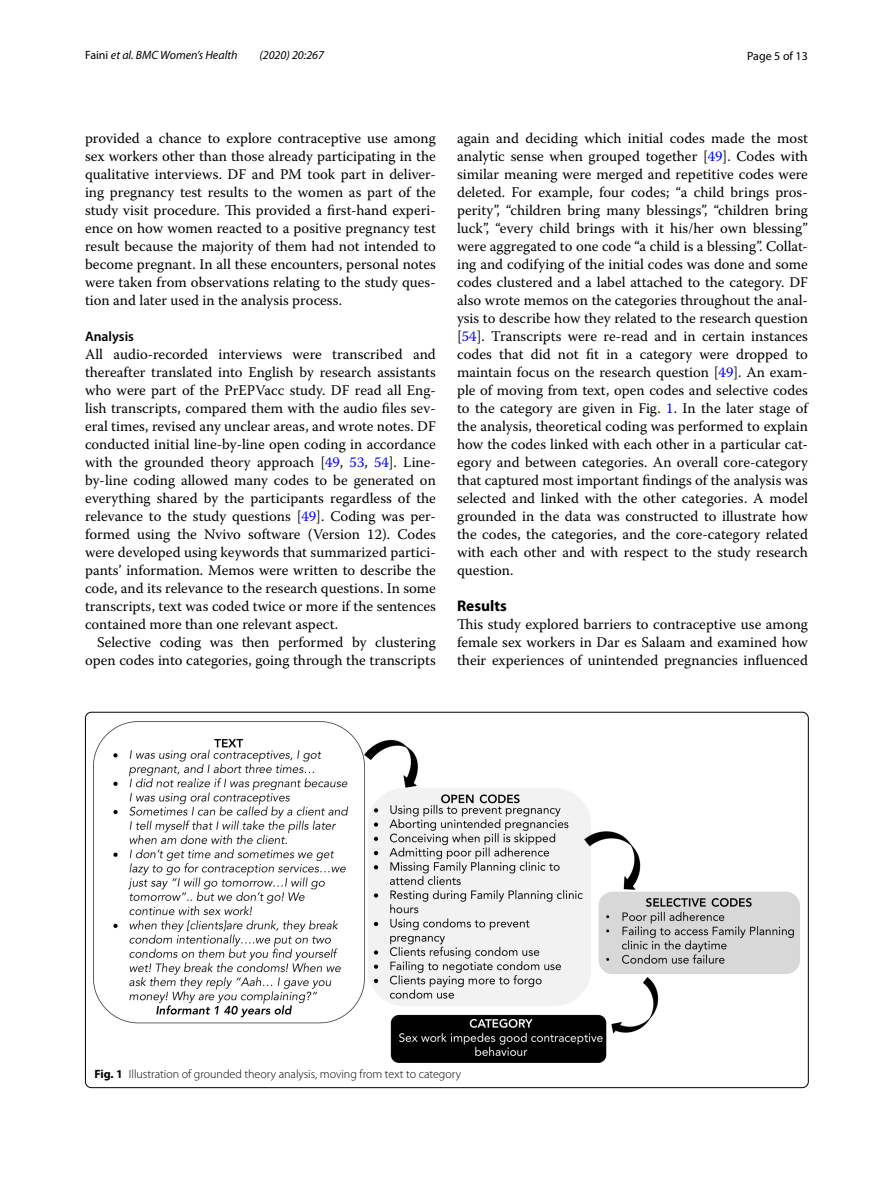
<style>
.page{position:relative;width:893px;height:1187px;background:#fff}
.page>*{position:absolute;margin:0;border:0;box-sizing:border-box;transform-origin:0 0}
.t1{font:700 15.45px "Myriad Pro";color:#000}
.t2{font:14.7px/18px "Warnock Pro";color:#000;text-align:justify}
.t3{font:600 13.8px "Myriad Pro";color:#000}
.t4{font:300 12px "Myriad Pro";color:#000}
.t5{font:italic 12px "Myriad Pro";color:#000}
.t6{font:12px "Myriad Pro";color:#000}
.s1{font-style:normal}
.s2{color:#00f}
.s3{font-weight:700}
</style>
<div class="page">
<img style="left:94px;top:721px;width:706px;height:341px">
<p class="t5" style="left:85px;top:48px;width:154px"><span class="s1">Faini</span> et al. BMC Women’s Health</p>
<p class="t5" style="left:259px;top:48px;width:66px">(2020) 20:267</p>
<p class="t6" style="left:747px;top:48px;width:62px">Page 5 of 13</p>
<p class="t2" style="left:85px;top:128px;width:352px">provided a chance to explore contraceptive use among sex workers other than those already participating in the qualitative interviews. DF and PM took part in deliver&shy;ing pregnancy test results to the women as part of the study visit procedure. This provided a first-hand experi&shy;ence on how women reacted to a positive pregnancy test result because the majority of them had not intended to become pregnant. In all these encounters, personal notes were taken from observations relating to the study ques&shy;tion and later used in the analysis process.</p>
<p class="t3" style="left:85px;top:327px;width:50px">Analysis</p>
<p class="t2" style="left:85px;top:344px;width:352px">All audio-recorded interviews were transcribed and thereafter translated into English by research assistants who were part of the PrEPVacc study. DF read all Eng&shy;lish transcripts, compared them with the audio files sev&shy;eral times, revised any unclear areas, and wrote notes. DF conducted initial line-by-line open coding in accordance with the grounded theory approach [<span class="s2">49</span>, <span class="s2">53</span>, <span class="s2">54</span>]. Line&shy;by-line coding allowed many codes to be generated on everything shared by the participants regardless of the relevance to the study questions [<span class="s2">49</span>]. Coding was per&shy;formed using the Nvivo software (Version 12). Codes were developed using keywords that summarized partici&shy;pants’ information. Memos were written to describe the code, and its relevance to the research questions. In some transcripts, text was coded twice or more if the sentences contained more than one relevant aspect.</p>
<p class="t2" style="left:85px;top:632px;width:352px;text-align:right">Selective coding was then performed by clustering open codes into categories, going through the transcripts</p>
<p class="t2" style="left:457px;top:128px;width:352px">again and deciding which initial codes made the most analytic sense when grouped together [<span class="s2">49</span>]. Codes with similar meaning were merged and repetitive codes were deleted. For example, four codes; “a child brings pros&shy;perity”, “children bring many blessings”, “children bring luck”, “every child brings with it his/her own blessing” were aggregated to one code “a child is a blessing”. Collat&shy;ing and codifying of the initial codes was done and some codes clustered and a label attached to the category. DF also wrote memos on the categories throughout the anal&shy;ysis to describe how they related to the research question [<span class="s2">54</span>]. Transcripts were re-read and in certain instances codes that did not fit in a category were dropped to maintain focus on the research question [<span class="s2">49</span>]. An exam&shy;ple of moving from text, open codes and selective codes to the category are given in Fig. <span class="s2">1</span>. In the later stage of the analysis, theoretical coding was performed to explain how the codes linked with each other in a particular cat&shy;egory and between categories. An overall core-category that captured most important findings of the analysis was selected and linked with the other categories. A model grounded in the data was constructed to illustrate how the codes, the categories, and the core-category related with each other and with respect to the study research question.</p>
<p class="t1" style="left:457px;top:595px;width:51px">Results</p>
<p class="t2" style="left:457px;top:614px;width:352px">This study explored barriers to contraceptive use among female sex workers in Dar es Salaam and examined how their experiences of unintended pregnancies influenced</p>
<p class="t4" style="left:94px;top:1067px;width:368px"><span class="s3">Fig. 1</span> Illustration of grounded theory analysis, moving from text to category</p>
</div>
